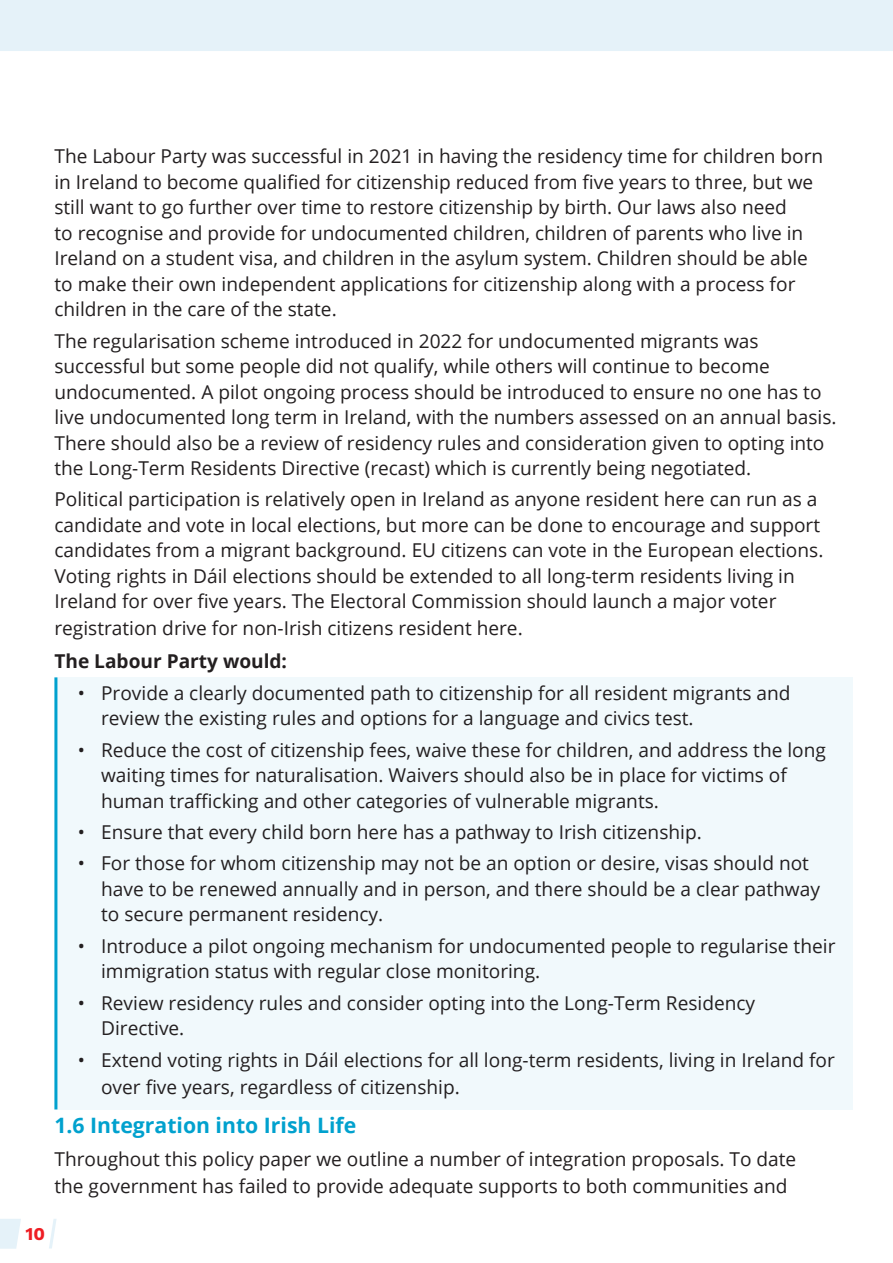
<style>
.page{position:relative;width:893px;height:1263px;background:#fff}
.page>*{position:absolute;margin:0;border:0;box-sizing:border-box;transform-origin:0 0}
.t1{font:700 21.15px "Open Sans";color:#01a1ce}
.t2{font:19.05px/25.5px "Open Sans";color:#231f20}
.t3{font:700 19.05px "Open Sans";color:#231f20}
.t4{font:700 18px "Work Sans";color:#ee1d23}
</style>
<div class="page">
<div style="left:0;top:0;width:893px;height:51px;background:#e5f2f9"></div>
<svg style="left:0;top:1219px;width:21px;height:30px"></svg>
<svg style="left:49px;top:1219px;width:8px;height:30px"></svg>
<div style="left:54px;top:677px;width:799px;height:432px;background:#f1f9fc"></div>
<hr style="left:54px;top:677px;width:3px;height:432px;background:#01a1ce">
<p class="t2" style="left:54px;top:143px;width:770px">The Labour Party was successful in 2021 in having the residency time for children born in Ireland to become qualified for citizenship reduced from five years to three, but we still want to go further over time to restore citizenship by birth. Our laws also need<br>to recognise and provide for undocumented children, children of parents who live in Ireland on a student visa, and children in the asylum system. Children should be able to make their own independent applications for citizenship along with a process for children in the care of the state.</p>
<p class="t2" style="left:54px;top:327px;width:784px">The regularisation scheme introduced in 2022 for undocumented migrants was successful but some people did not qualify, while others will continue to become undocumented. A pilot ongoing process should be introduced to ensure no one has to live undocumented long term in Ireland, with the numbers assessed on an annual basis.<br>There should also be a review of residency rules and consideration given to opting into the Long-Term Residents Directive (recast) which is currently being negotiated.</p>
<p class="t2" style="left:54px;top:486px;width:770px">Political participation is relatively open in Ireland as anyone resident here can run as a candidate and vote in local elections, but more can be done to encourage and support candidates from a migrant background. EU citizens can vote in the European elections.<br>Voting rights in Dáil elections should be extended to all long-term residents living in Ireland for over five years. The Electoral Commission should launch a major voter registration drive for non-Irish citizens resident here.</p>
<p class="t3" style="left:54px;top:648px;width:234px">The Labour Party would:</p>
<p class="t2" style="left:101px;top:679px;width:691px;text-indent:-23px">• Provide a clearly documented path to citizenship for all resident migrants and review the existing rules and options for a language and civics test.</p>
<p class="t2" style="left:101px;top:736px;width:726px;text-indent:-23px">• Reduce the cost of citizenship fees, waive these for children, and address the long waiting times for naturalisation. Waivers should also be in place for victims of human trafficking and other categories of vulnerable migrants.</p>
<p class="t2" style="left:78px;top:819px;width:625px">• Ensure that every child born here has a pathway to Irish citizenship.</p>
<p class="t2" style="left:101px;top:850px;width:720px;text-indent:-23px">• For those for whom citizenship may not be an option or desire, visas should not have to be renewed annually and in person, and there should be a clear pathway to secure permanent residency.</p>
<p class="t2" style="left:101px;top:933px;width:736px;text-indent:-23px">• Introduce a pilot ongoing mechanism for undocumented people to regularise their immigration status with regular close monitoring.</p>
<p class="t2" style="left:101px;top:990px;width:655px;text-indent:-23px">• Review residency rules and consider opting into the Long-Term Residency<br>Directive.</p>
<p class="t2" style="left:101px;top:1046px;width:735px;line-height:27px;text-indent:-23px">• Extend voting rights in Dáil elections for all long-term residents, living in Ireland for over five years, regardless of citizenship.</p>
<p class="t1" style="left:54px;top:1111px;width:303px">1.6 Integration into Irish Life</p>
<p class="t2" style="left:54px;top:1145px;width:743px;line-height:27px">Throughout this policy paper we outline a number of integration proposals. To date the government has failed to provide adequate supports to both communities and</p>
<p class="t4" style="left:26px;top:1223px;width:21px">10</p>
</div>
